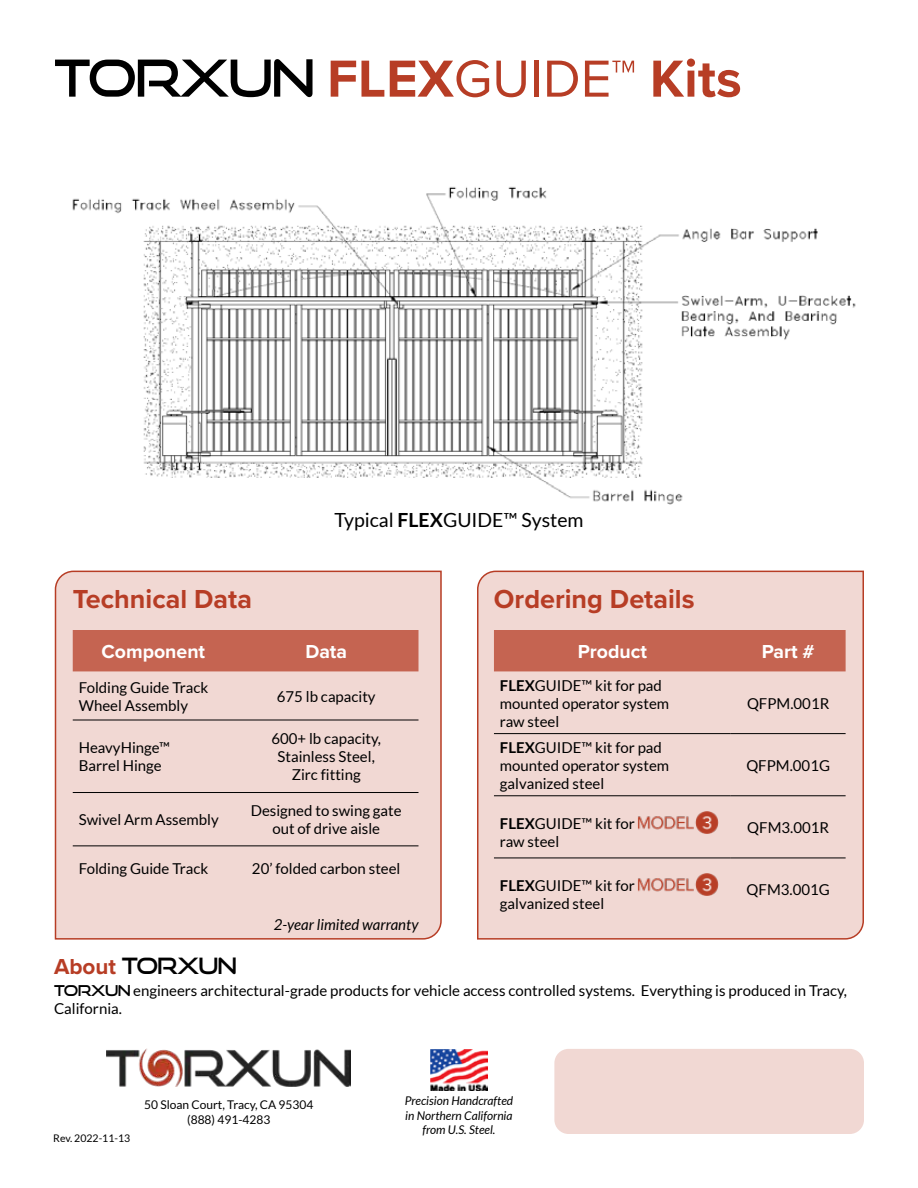
<style>
.page{position:relative;width:918px;height:1188px;background:#fff}
.page>*{position:absolute;margin:0;border:0;box-sizing:border-box;transform-origin:0 0}
.t1{font:700 54px "Proxima Nova";color:#b73d25}
.t2{font:700 27px "Proxima Nova";color:#b73d25}
.t3{font:22.5px "Good Times Rg";letter-spacing:-.045em;color:#000}
.t4{font:700 19.5px "Proxima Nova";color:#fff}
.t5{font:19.5px "Lato";color:#000}
.t6{font:15px/18px "Lato";color:#000}
.t7{font:italic 15px "Lato";color:#000}
.t8{font:italic 12px/14.4px "Lato";color:#000;text-align:center}
.t9{font:12px/14.4px "Lato";color:#000;text-align:center}
.t10{font:10.5px "Lato";color:#000}
.s1{font-family:"Good Times Rg";font-weight:400;font-size:51px;color:#000}
.s2{font-weight:400}
.s3{font-weight:700}
.s4{font-family:"Proxima Nova";font-weight:700;color:#b73d25}
.s5{font-family:"Good Times Rg"}
</style>
<div class="page">
<img style="left:107px;top:1049px;width:244px;height:37px">
<img style="left:431px;top:1050px;width:56px;height:41px">
<div style="left:554px;top:1049px;width:310px;height:85px;background:#f1d8d3;border-radius:14px"></div>
<img style="left:72px;top:186px;width:784px;height:319px">
<div style="left:477px;top:570px;width:387px;height:370px;background:#f1d8d3"></div>
<div style="left:494px;top:630px;width:352px;height:41px;background:#c56451"></div>
<hr style="left:494px;top:733px;width:237px;height:1px;background:#000">
<hr style="left:731px;top:733px;width:115px;height:1px;background:#000">
<hr style="left:494px;top:795px;width:237px;height:1px;background:#000">
<hr style="left:731px;top:795px;width:115px;height:1px;background:#000">
<hr style="left:494px;top:858px;width:237px;height:1px;background:#000">
<hr style="left:731px;top:858px;width:115px;height:1px;background:#000">
<img style="left:638px;top:811px;width:80px;height:23px">
<img style="left:638px;top:873px;width:80px;height:23px">
<div style="left:54px;top:570px;width:388px;height:370px;background:#f1d8d3"></div>
<div style="left:73px;top:630px;width:345px;height:41px;background:#c56451"></div>
<hr style="left:73px;top:720px;width:161px;height:1px;background:#000">
<hr style="left:234px;top:720px;width:184px;height:1px;background:#000">
<hr style="left:73px;top:792px;width:161px;height:1px;background:#000">
<hr style="left:234px;top:792px;width:184px;height:1px;background:#000">
<hr style="left:73px;top:845px;width:161px;height:1px;background:#000">
<hr style="left:234px;top:845px;width:184px;height:1px;background:#000">
<h1 class="t1" style="left:54px;top:38px;width:689px"><span class="s1">TORXUN</span> FLEX<span class="s2">GUIDE</span>™ Kits</h1>
<h3 class="t5" style="left:334px;top:509px;width:251px">Typical <span class="s3">FLEX</span>GUIDE™ System</h3>
<h2 class="t2" style="left:73px;top:579px;width:181px">Technical Data</h2>
<h3 class="t4" style="left:101px;top:637px;width:105px">Component</h3>
<h3 class="t4" style="left:305px;top:637px;width:43px">Data</h3>
<p class="t6" style="left:79px;top:678px;width:131px">Folding Guide Track<br>Wheel Assembly</p>
<p class="t6" style="left:277px;top:687px;width:100px">675 lb capacity</p>
<p class="t6" style="left:79px;top:739px;width:93px">HeavyHinge™<br>Barrel Hinge</p>
<p class="t6" style="left:271px;top:730px;width:111px;text-align:center">600+ lb capacity,<br>Stainless Steel,<br>Zirc fitting</p>
<p class="t6" style="left:79px;top:811px;width:142px">Swivel Arm Assembly</p>
<p class="t6" style="left:251px;top:802px;width:152px;text-align:center">Designed to swing gate out of drive aisle</p>
<p class="t6" style="left:79px;top:860px;width:131px">Folding Guide Track</p>
<p class="t6" style="left:252px;top:860px;width:150px">20’ folded carbon steel</p>
<p class="t7" style="left:274px;top:916px;width:146px">2-year limited warranty</p>
<h2 class="t2" style="left:494px;top:579px;width:202px">Ordering Details</h2>
<h3 class="t4" style="left:578px;top:637px;width:71px">Product</h3>
<h3 class="t4" style="left:762px;top:637px;width:55px">Part #</h3>
<p class="t6" style="left:500px;top:676px;width:171px"><span class="s3">FLEX</span>GUIDE™ kit for pad mounted operator system raw steel</p>
<p class="t6" style="left:747px;top:694px;width:84px">QFPM.001R</p>
<p class="t6" style="left:500px;top:738px;width:171px"><span class="s3">FLEX</span>GUIDE™ kit for pad mounted operator system galvanized steel</p>
<p class="t6" style="left:746px;top:756px;width:85px">QFPM.001G</p>
<p class="t6" style="left:500px;top:815px;width:136px"><span class="s3">FLEX</span>GUIDE™ kit for raw steel</p>
<p class="t6" style="left:747px;top:818px;width:83px">QFM3.001R</p>
<p class="t6" style="left:500px;top:877px;width:136px"><span class="s3">FLEX</span>GUIDE™ kit for galvanized steel</p>
<p class="t6" style="left:747px;top:881px;width:85px">QFM3.001G</p>
<h3 class="t3" style="left:54px;top:952px;width:185px"><span class="s4">About</span> TORXUN</h3>
<p class="t6" style="left:54px;top:982px;width:795px"><span class="s5">TORXUN</span> engineers architectural-grade products for vehicle access controlled systems. Everything is produced in Tracy,<br>California.</p>
<p class="t10" style="left:53px;top:1133px;width:79px">Rev. 2022-11-13</p>
<p class="t9" style="left:144px;top:1098px;width:171px">50 Sloan Court, Tracy, CA 95304 (888) 491-4283</p>
<p class="t8" style="left:405px;top:1094px;width:110px">Precision Handcrafted in Northern California from U.S. Steel.</p>
</div>
